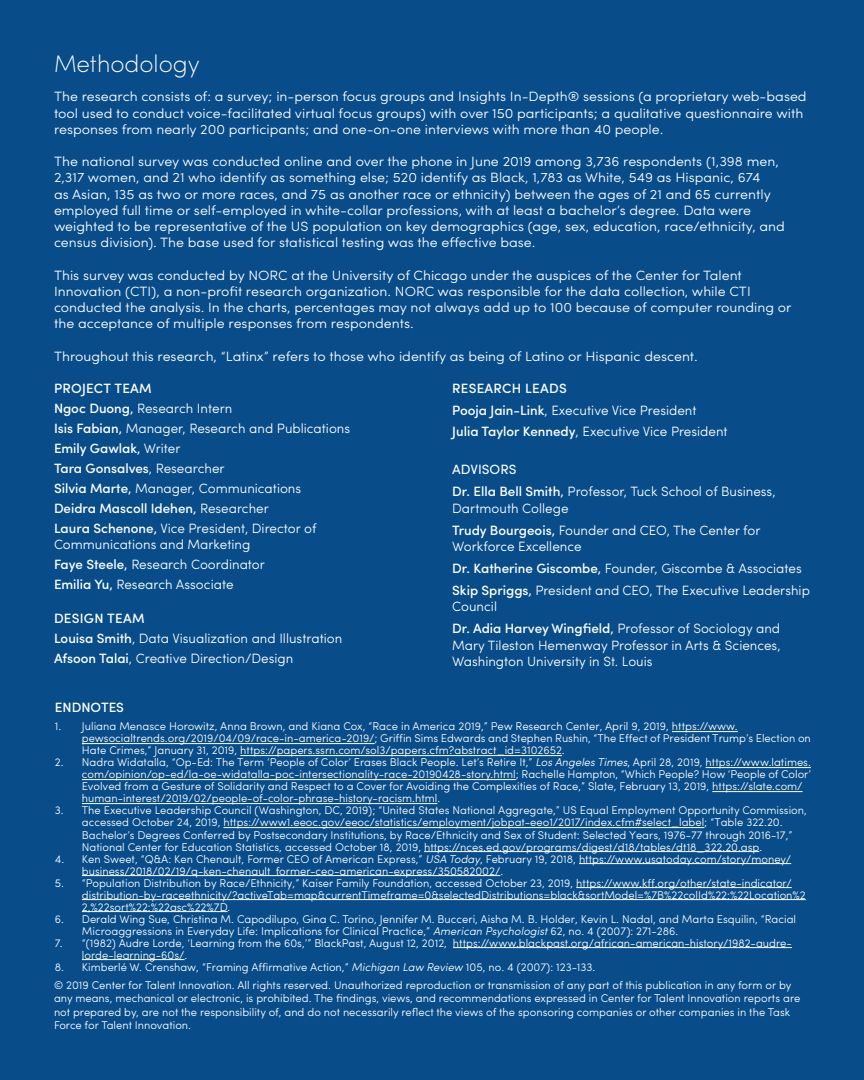
<style>
.page{position:relative;width:864px;height:1080px;background:#084d8a}
.page>*{position:absolute;margin:0;border:0;box-sizing:border-box;transform-origin:0 0}
.t1{font:200 24px "Sofia Pro";color:#fff}
.t2{font:300 13.5px/16.2px "Sofia Pro";color:#fff;scale:1.05 1}
.t3{font:300 13.5px/20.1px "Sofia Pro";color:#fff}
.t4{font:500 13.5px "Sofia Pro";color:#fff}
.t5{font:300 11.25px/12px "Sofia Pro";color:#fff}
.s1{font-weight:500}
.s2{font-weight:400}
.s3{font-style:italic}
</style>
<div class="page">
<hr style="left:672px;top:731px;width:66px;height:1px;background:#fff">
<hr style="left:82px;top:743px;width:293px;height:1px;background:#fff">
<hr style="left:240px;top:755px;width:322px;height:1px;background:#fff">
<hr style="left:706px;top:767px;width:105px;height:1px;background:#fff">
<hr style="left:82px;top:779px;width:434px;height:1px;background:#fff">
<hr style="left:712px;top:791px;width:91px;height:1px;background:#fff">
<hr style="left:82px;top:803px;width:355px;height:1px;background:#fff">
<hr style="left:223px;top:827px;width:481px;height:1px;background:#fff">
<hr style="left:424px;top:851px;width:335px;height:1px;background:#fff">
<hr style="left:579px;top:863px;width:212px;height:1px;background:#fff">
<hr style="left:82px;top:875px;width:418px;height:1px;background:#fff">
<hr style="left:576px;top:887px;width:216px;height:1px;background:#fff">
<hr style="left:82px;top:899px;width:724px;height:1px;background:#fff">
<hr style="left:82px;top:911px;width:146px;height:1px;background:#fff">
<hr style="left:453px;top:947px;width:339px;height:1px;background:#fff">
<hr style="left:82px;top:959px;width:103px;height:1px;background:#fff">
<h1 class="t1" style="left:54px;top:47px;width:147px">Methodology</h1>
<p class="t2" style="left:54px;top:88px;width:718px">The research consists of: a survey; in-person focus groups and Insights In-Depth® sessions (a proprietary web-based tool used to conduct voice-facilitated virtual focus groups) with over 150 participants; a qualitative questionnaire with responses from nearly 200 participants; and one-on-one interviews with more than 40 people.</p>
<p class="t2" style="left:54px;top:152px;width:698px">The national survey was conducted online and over the phone in June 2019 among 3,736 respondents (1,398 men, 2,317 women, and 21 who identify as something else; 520 identify as Black, 1,783 as White, 549 as Hispanic, 674<br>as Asian, 135 as two or more races, and 75 as another race or ethnicity) between the ages of 21 and 65 currently employed full time or self-employed in white-collar professions, with at least a bachelor’s degree. Data were weighted to be representative of the US population on key demographics (age, sex, education, race/ethnicity, and census division). The base used for statistical testing was the effective base.</p>
<p class="t2" style="left:54px;top:266px;width:704px">This survey was conducted by NORC at the University of Chicago under the auspices of the Center for Talent Innovation (CTI), a non-profit research organization. NORC was responsible for the data collection, while CTI conducted the analysis. In the charts, percentages may not always add up to 100 because of computer rounding or the acceptance of multiple responses from respondents.</p>
<p class="t2" style="left:54px;top:347px;width:615px">Throughout this research, “Latinx” refers to those who identify as being of Latino or Hispanic descent.</p>
<p class="t3" style="left:54px;top:377px;width:298px"><span class="s1">PROJECT TEAM<br>Ngoc Duong</span><span class="s2">,</span> Research Intern<br><span class="s1">Isis Fabian</span><span class="s2">,</span> Manager, Research and Publications<br><span class="s1">Emily Gawlak</span><span class="s2">,</span> Writer<br><span class="s1">Tara Gonsalves</span>, Researcher<br><span class="s1">Silvia Marte</span><span class="s2">,</span> Manager, Communications<br><span class="s1">Deidra Mascoll Idehen</span><span class="s2">,</span> Researcher<br><span class="s1">Laura Schenone</span><span class="s2">,</span> Vice President, Director of</p>
<p class="t3" style="left:54px;top:533px;width:212px">Communications and Marketing<br><span class="s1">Faye Steele</span><span class="s2">,</span> Research Coordinator<br><span class="s1">Emilia Yu</span><span class="s2">,</span> Research Associate</p>
<p class="t3" style="left:54px;top:608px;width:290px"><span class="s1">DESIGN TEAM<br>Louisa Smith</span>, Data Visualization and Illustration<br><span class="s1">Afsoon Talai</span>, Creative Direction/Design</p>
<p class="t3" style="left:452px;top:376px;width:277px;line-height:21.9px"><span class="s1">RESEARCH LEADS<br>Pooja Jain-Link</span>, Executive Vice President<br><span class="s1">Julia Taylor Kennedy</span>, Executive Vice President</p>
<p class="t3" style="left:452px;top:458px;width:325px;line-height:21.9px"><span class="s2">ADVISORS<br></span><span class="s1">Dr. Ella Bell Smith</span><span class="s2">,</span> Professor, Tuck School of Business,</p>
<p class="t3" style="left:452px;top:496px;width:310px;line-height:21.9px">Dartmouth College<br><span class="s1">Trudy Bourgeois</span><span class="s2">,</span> Founder and CEO, The Center for</p>
<p class="t3" style="left:452px;top:534px;width:359px;line-height:21.9px">Workforce Excellence<br><span class="s1">Dr. Katherine Giscombe</span><span class="s2">,</span> Founder, Giscombe &amp; Associates<br><span class="s1">Skip Spriggs</span><span class="s2">,</span> President and CEO, The Executive Leadership</p>
<p class="t3" style="left:452px;top:595px;width:329px;line-height:21.9px">Council<br><span class="s1">Dr. Adia Harvey Wingfield</span><span class="s2">,</span> Professor of Sociology and</p>
<p class="t3" style="left:452px;top:636px;width:330px;line-height:16.5px">Mary Tileston Hemenway Professor in Arts &amp; Sciences,<br>Washington University in St. Louis</p>
<p class="t4" style="left:55px;top:697px;width:71px">ENDNOTES</p>
<p class="t5" style="left:82px;top:720px;width:730px;text-indent:-27px">1. Juliana Menasce Horowitz, Anna Brown, and Kiana Cox, “Race in America 2019,” Pew Research Center, April 9, 2019, https://www. pewsocialtrends.org/2019/04/09/race-in-america-2019/; Griffin Sims Edwards and Stephen Rushin, “The Effect of President Trump’s Election on<br>Hate Crimes,” January 31, 2019, https://papers.ssrn.com/sol3/papers.cfm?abstract_id=3102652.</p>
<p class="t5" style="left:82px;top:756px;width:731px;text-indent:-27px">2. Nadra Widatalla, “Op-Ed: The Term ‘People of Color’ Erases Black People. Let’s Retire It,” <span class="s3">Los Angeles Times</span>, April 28, 2019, https://www.latimes. com/opinion/op-ed/la-oe-widatalla-poc-intersectionality-race-20190428-story.html; Rachelle Hampton, “Which People? How ‘People of Color’ Evolved from a Gesture of Solidarity and Respect to a Cover for Avoiding the Complexities of Race,” Slate, February 13, 2019, https://slate.com/ human-interest/2019/02/people-of-color-phrase-history-racism.html.</p>
<p class="t5" style="left:82px;top:804px;width:726px;text-indent:-27px">3. The Executive Leadership Council (Washington, DC, 2019); “United States National Aggregate,” US Equal Employment Opportunity Commission, accessed October 24, 2019, https://www1.eeoc.gov/eeoc/statistics/employment/jobpat-eeo1/2017/index.cfm#select_label; “Table 322.20.<br>Bachelor’s Degrees Conferred by Postsecondary Institutions, by Race/Ethnicity and Sex of Student: Selected Years, 1976-77 through 2016-17,” National Center for Education Statistics, accessed October 18, 2019, https://nces.ed.gov/programs/digest/d18/tables/dt18_322.20.asp.</p>
<p class="t5" style="left:82px;top:852px;width:711px;text-indent:-27px">4. Ken Sweet, “Q&amp;A: Ken Chenault, Former CEO of American Express,” <span class="s3">USA Today</span>, February 19, 2018, https://www.usatoday.com/story/money/ business/2018/02/19/q-ken-chenault former-ceo-american-express/350582002/.</p>
<p class="t5" style="left:82px;top:876px;width:725px;text-indent:-27px">5. “Population Distribution by Race/Ethnicity,” Kaiser Family Foundation, accessed October 23, 2019, https://www.kff.org/other/state-indicator/ distribution-by-raceethnicity/?activeTab=map&amp;currentTimeframe=0&amp;selectedDistributions=black&amp;sortModel=%7B%22colId%22:%22Location%2<br>2,%22sort%22:%22asc%22%7D.</p>
<p class="t5" style="left:82px;top:912px;width:716px;text-indent:-27px">6. Derald Wing Sue, Christina M. Capodilupo, Gina C. Torino, Jennifer M. Bucceri, Aisha M. B. Holder, Kevin L. Nadal, and Marta Esquilin, “Racial<br>Microaggressions in Everyday Life: Implications for Clinical Practice,” <span class="s3">American Psychologist</span> 62, no. 4 (2007): 271-286.</p>
<p class="t5" style="left:82px;top:936px;width:711px;text-indent:-27px">7. “(1982) Audre Lorde, ‘Learning from the 60s,’” BlackPast, August 12, 2012, https://www.blackpast.org/african-american-history/1982-audre&shy;lorde-learning-60s/.</p>
<p class="t5" style="left:54px;top:957px;width:739px;line-height:18.3px">8. Kimberlé W. Crenshaw, “Framing Affirmative Action,” <span class="s3">Michigan Law Review</span> 105, no. 4 (2007): 123-133.<br>© 2019 Center for Talent Innovation. All rights reserved. Unauthorized reproduction or transmission of any part of this publication in any form or by</p>
<p class="t5" style="left:54px;top:991px;width:748px;line-height:13.5px">any means, mechanical or electronic, is prohibited. The findings, views, and recommendations expressed in Center for Talent Innovation reports are not prepared by, are not the responsibility of, and do not necessarily reflect the views of the sponsoring companies or other companies in the Task<br>Force for Talent Innovation.</p>
</div>
